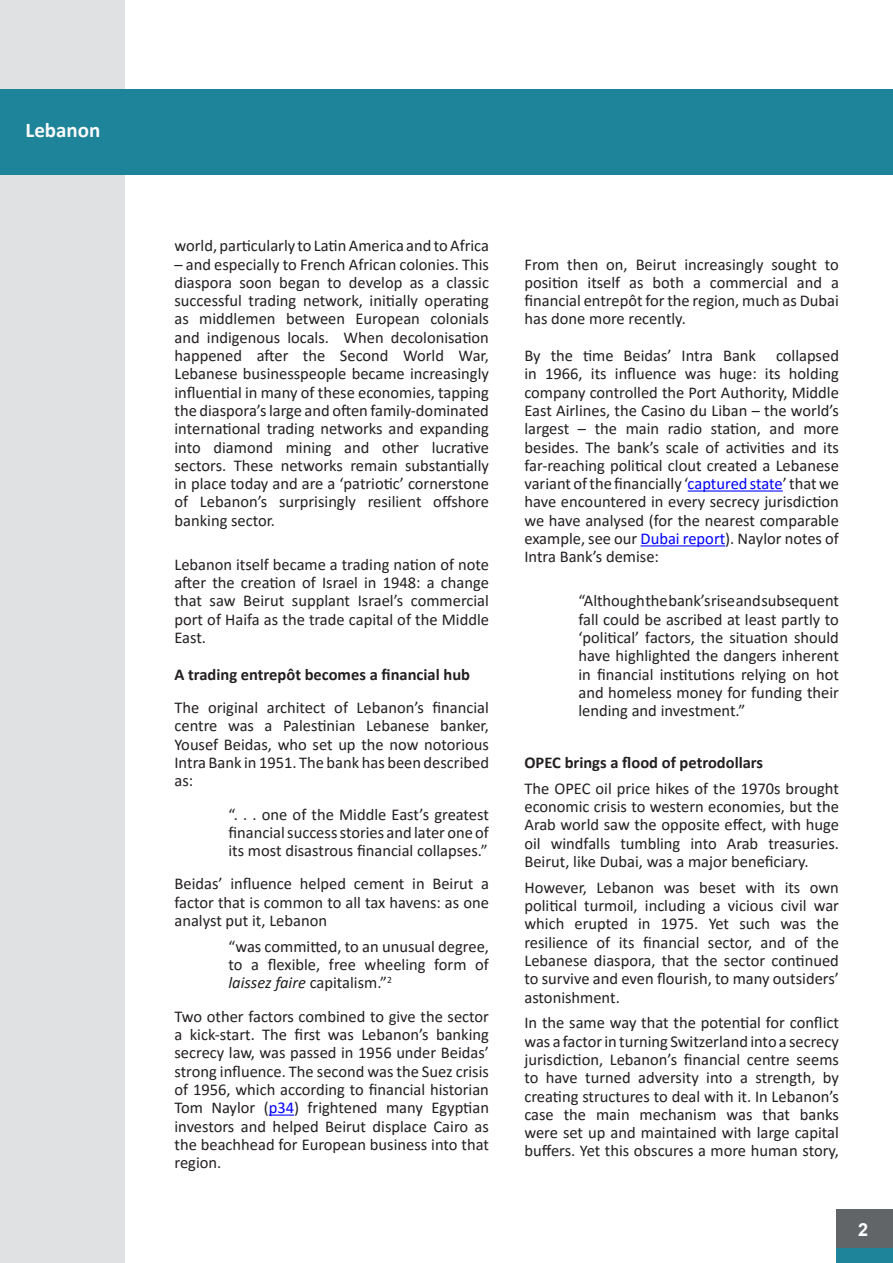
<style>
.page{position:relative;width:893px;height:1263px;background:#fff}
.page>*{position:absolute;margin:0;border:0;box-sizing:border-box;transform-origin:0 0}
.t1{font:700 21px "Calibri";color:#fafafa}
.t2{font:16.5px/18.3px "Calibri";color:#231f20;text-align:justify}
.t3{font:700 16.5px "Calibri";color:#231f20}
.s1{font-style:italic}
.s2{color:#00f}
</style>
<div class="page">
<div style="left:0;top:0;width:125px;height:1263px;background:#e0e1e3"></div>
<hr style="left:688px;top:490px;width:95px;height:2px;background:#00f">
<hr style="left:641px;top:545px;width:84px;height:1px;background:#00f">
<div style="left:837px;top:1209px;width:56px;height:47px;background:#626568"></div>
<div style="left:837px;top:1248px;width:56px;height:14px;background:#1e8499"></div>
<div style="left:0;top:89px;width:893px;height:85px;background:#1e8499"></div>
<hr style="left:269px;top:1114px;width:25px;height:2px;background:#00f">
<p class="t1" style="left:26px;top:121px;width:76px">Lebanon</p>
<p class="t2" style="left:174px;top:238px;width:316px">world, particularly to Latin America and to Africa</p>
<p class="t2" style="left:174px;top:256px;width:316px">– and especially to French African colonies. This diaspora soon began to develop as a classic successful trading network, initially operating as middlemen between European colonials and indigenous locals. When decolonisation happened after the Second World War, Lebanese businesspeople became increasingly influential in many of these economies, tapping the diaspora’s large and often family-dominated international trading networks and expanding into diamond mining and other lucrative sectors. These networks remain substantially in place today and are a ‘patriotic’ cornerstone of Lebanon’s surprisingly resilient offshore banking sector.</p>
<p class="t2" style="left:174px;top:557px;width:316px">Lebanon itself became a trading nation of note after the creation of Israel in 1948: a change that saw Beirut supplant Israel’s commercial port of Haifa as the trade capital of the Middle East.</p>
<p class="t3" style="left:174px;top:667px;width:297px">A trading entrepôt becomes a financial hub</p>
<p class="t2" style="left:174px;top:700px;width:316px">The original architect of Lebanon’s financial centre was a Palestinian Lebanese banker, Yousef Beidas, who set up the now notorious Intra Bank in 1951. The bank has been described as:</p>
<p class="t2" style="left:228px;top:806px;width:262px">“. . . one of the Middle East’s greatest financial success stories and later one of its most disastrous financial collapses.”</p>
<p class="t2" style="left:174px;top:876px;width:316px">Beidas’ influence helped cement in Beirut a factor that is common to all tax havens: as one analyst put it, Lebanon</p>
<p class="t2" style="left:228px;top:938px;width:262px">“was committed, to an unusual degree, to a flexible, free wheeling form of <span class="s1">laissez faire</span> capitalism.”<sup>2</sup></p>
<p class="t2" style="left:174px;top:1008px;width:316px">Two other factors combined to give the sector a kick-start. The first was Lebanon’s banking secrecy law, was passed in 1956 under Beidas’ strong influence. The second was the Suez crisis of 1956, which according to financial historian Tom Naylor (<span class="s2">p34</span>) frightened many Egyptian investors and helped Beirut displace Cairo as the beachhead for European business into that region.</p>
<p class="t2" style="left:524px;top:256px;width:316px">From then on, Beirut increasingly sought to position itself as both a commercial and a financial entrepôt for the region, much as Dubai has done more recently.</p>
<p class="t2" style="left:524px;top:348px;width:316px">By the time Beidas’ Intra Bank collapsed in 1966, its influence was huge: its holding company controlled the Port Authority, Middle East Airlines, the Casino du Liban – the world’s largest – the main radio station, and more besides. The bank’s scale of activities and its far-reaching political clout created a Lebanese variant of the financially ‘<span class="s2">captured state</span>’ that we have encountered in every secrecy jurisdiction we have analysed (for the nearest comparable example, see our <span class="s2">Dubai report</span>). Naylor notes of Intra Bank’s demise:</p>
<p class="t2" style="left:578px;top:593px;width:262px">“Although the bank’s rise and subsequent fall could be ascribed at least partly to ‘political’ factors, the situation should have highlighted the dangers inherent in financial institutions relying on hot and homeless money for funding their lending and investment.”</p>
<p class="t3" style="left:524px;top:755px;width:240px">OPEC brings a flood of petrodollars</p>
<p class="t2" style="left:524px;top:780px;width:316px">The OPEC oil price hikes of the 1970s brought economic crisis to western economies, but the Arab world saw the opposite effect, with huge oil windfalls tumbling into Arab treasuries.<br>Beirut, like Dubai, was a major beneficiary.</p>
<p class="t2" style="left:524px;top:879px;width:316px">However, Lebanon was beset with its own political turmoil, including a vicious civil war which erupted in 1975. Yet such was the resilience of its financial sector, and of the Lebanese diaspora, that the sector continued to survive and even flourish, to many outsiders’ astonishment.</p>
<p class="t2" style="left:524px;top:1015px;width:316px">In the same way that the potential for conflict was a factor in turning Switzerland into a secrecy jurisdiction, Lebanon’s financial centre seems to have turned adversity into a strength, by creating structures to deal with it. In Lebanon’s case the main mechanism was that banks were set up and maintained with large capital buffers. Yet this obscures a more human story,</p>
</div>
